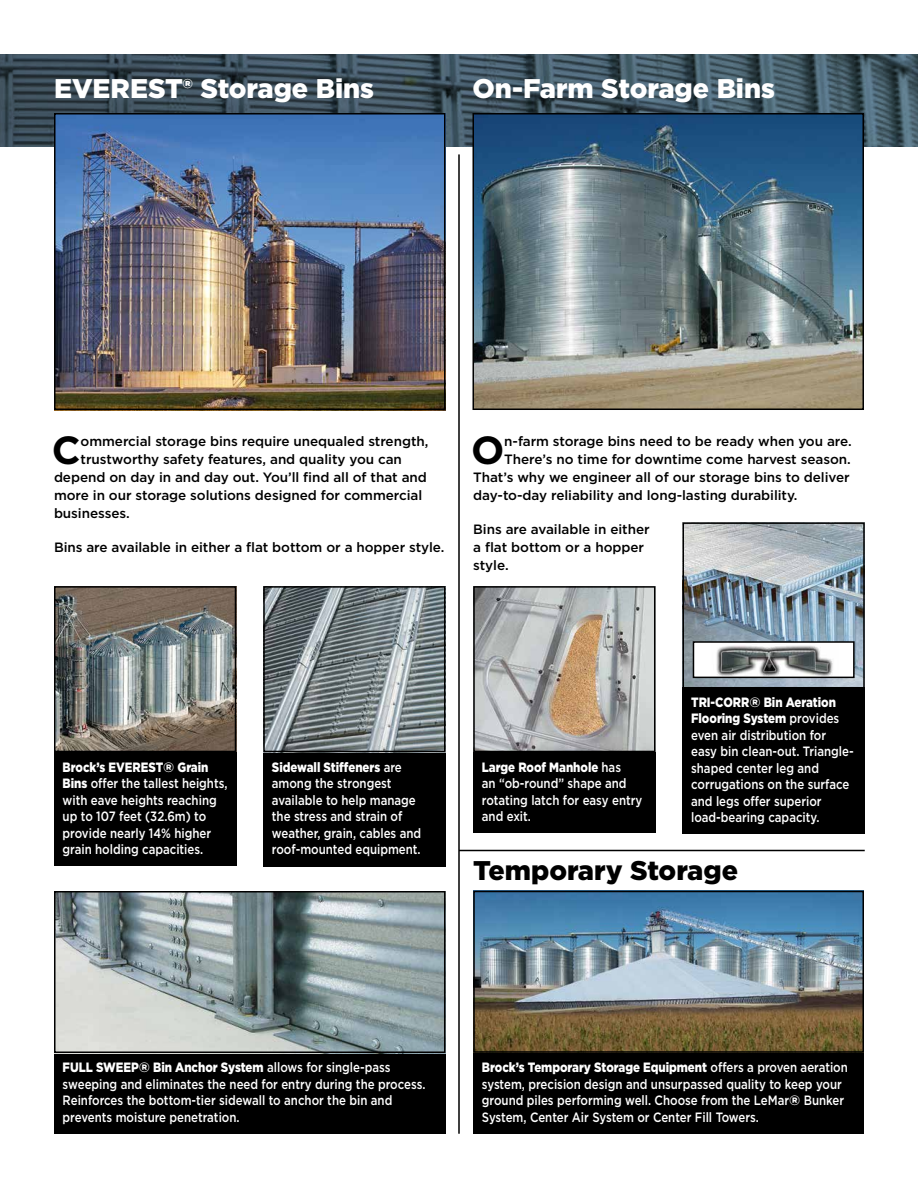
<style>
.page{position:relative;width:918px;height:1188px;background:#fff}
.page>*{position:absolute;margin:0;border:0;box-sizing:border-box;transform-origin:0 0}
.t1{font:700 39.15px "Gotham";color:#000}
.t2{font:900 27px "Gotham";color:#fff}
.t3{font:900 27px "Gotham";color:#000}
.t4{font:500 13.5px/16.5px "Gotham";color:#fff;scale:.85 1}
.t5{font:500 13.5px/18px "Gotham";letter-spacing:-.005em;color:#000}
.s1{font-weight:900}
</style>
<div class="page">
<svg style="left:0;top:54px;width:918px;height:92px;background:#3d515d"></svg>
<img style="left:475px;top:116px;width:386px;height:291px">
<div style="left:472px;top:113px;width:392px;height:297px;border:2px solid #000"></div>
<img style="left:57px;top:116px;width:386px;height:291px">
<div style="left:54px;top:113px;width:392px;height:297px;border:2px solid #000"></div>
<img style="left:476px;top:589px;width:177px;height:160px">
<div style="left:473px;top:586px;width:183px;height:166px;border:2px solid #000"></div>
<img style="left:685px;top:525px;width:177px;height:160px">
<div style="left:682px;top:522px;width:183px;height:166px;border:2px solid #000"></div>
<img style="left:57px;top:589px;width:176px;height:160px">
<div style="left:54px;top:586px;width:182px;height:166px;border:2px solid #000"></div>
<div style="left:473px;top:752px;width:183px;height:81px;background:#000"></div>
<div style="left:473px;top:1053px;width:391px;height:81px;background:#000"></div>
<div style="left:54px;top:752px;width:182px;height:114px;background:#000"></div>
<div style="left:263px;top:752px;width:183px;height:115px;background:#000"></div>
<div style="left:682px;top:687px;width:183px;height:147px;background:#000"></div>
<img style="left:476px;top:894px;width:385px;height:156px">
<div style="left:473px;top:891px;width:391px;height:162px;border:2px solid #000"></div>
<img style="left:266px;top:589px;width:177px;height:160px">
<div style="left:263px;top:586px;width:183px;height:166px;border:2px solid #000"></div>
<div style="left:54px;top:1053px;width:392px;height:81px;background:#000"></div>
<img style="left:57px;top:894px;width:386px;height:156px">
<div style="left:54px;top:891px;width:392px;height:162px;border:2px solid #000"></div>
<hr style="left:458px;top:154px;width:2px;height:980px;background:#000">
<div style="left:693px;top:642px;width:161px;height:35px;background:#fff"></div>
<img style="left:716px;top:645px;width:117px;height:30px">
<div style="left:693px;top:641px;width:162px;height:37px;border:2px solid #000"></div>
<hr style="left:459px;top:850px;width:406px;height:1px;background:#000">
<h2 class="t2" style="left:54px;top:70px;width:322px">EVEREST® Storage Bins</h2>
<h2 class="t2" style="left:472px;top:70px;width:304px">On-Farm Storage Bins</h2>
<h1 class="t1" style="left:52px;top:424px;width:30px">C</h1>
<p class="t5" style="left:81px;top:432px;width:349px">ommercial storage bins require unequaled strength,</p>
<p class="t5" style="left:81px;top:450px;width:323px">trustworthy safety features, and quality you can</p>
<p class="t5" style="left:54px;top:468px;width:374px">depend on day in and day out. You’ll find all of that and</p>
<p class="t5" style="left:54px;top:486px;width:370px">more in our storage solutions designed for commercial</p>
<p class="t5" style="left:54px;top:504px;width:77px">businesses.</p>
<p class="t5" style="left:54px;top:538px;width:392px">Bins are available in either a flat bottom or a hopper style.</p>
<h1 class="t1" style="left:471px;top:424px;width:35px">O</h1>
<p class="t5" style="left:504px;top:432px;width:349px">n-farm storage bins need to be ready when you are.</p>
<p class="t5" style="left:504px;top:450px;width:348px">There’s no time for downtime come harvest season.</p>
<p class="t5" style="left:473px;top:468px;width:378px">That’s why we engineer all of our storage bins to deliver</p>
<p class="t5" style="left:473px;top:486px;width:326px">day-to-day reliability and long-lasting durability.</p>
<p class="t5" style="left:473px;top:520px;width:178px">Bins are available in either a flat bottom or a hopper style.</p>
<p class="t4" style="left:63px;top:758px;width:196px"><span class="s1">Brock’s EVEREST® Grain<br>Bins</span> offer the tallest heights, with eave heights reaching up to 107 feet (32.6m) to provide nearly 14% higher grain holding capacities.</p>
<p class="t4" style="left:272px;top:758px;width:177px"><span class="s1">Sidewall Stiffeners</span> are among the strongest available to help manage the stress and strain of weather, grain, cables and roof-mounted equipment.</p>
<p class="t4" style="left:482px;top:758px;width:190px"><span class="s1">Large Roof Manhole</span> has<br>an “ob-round” shape and rotating latch for easy entry and exit.</p>
<p class="t4" style="left:691px;top:694px;width:193px"><span class="s1">TRI-CORR® Bin Aeration<br>Flooring System</span> provides even air distribution for easy bin clean-out. Triangle&shy;shaped center leg and corrugations on the surface and legs offer superior load-bearing capacity.</p>
<h2 class="t3" style="left:473px;top:852px;width:266px">Temporary Storage</h2>
<p class="t4" style="left:63px;top:1059px;width:428px"><span class="s1">FULL SWEEP® Bin Anchor System</span> allows for single-pass sweeping and eliminates the need for entry during the process.<br>Reinforces the bottom-tier sidewall to anchor the bin and prevents moisture penetration.</p>
<p class="t4" style="left:482px;top:1059px;width:432px"><span class="s1">Brock’s Temporary Storage Equipment</span> offers a proven aeration system, precision design and unsurpassed quality to keep your ground piles performing well. Choose from the LeMar<span class="s1">®</span> Bunker System, Center Air System or Center Fill Towers.</p>
</div>
